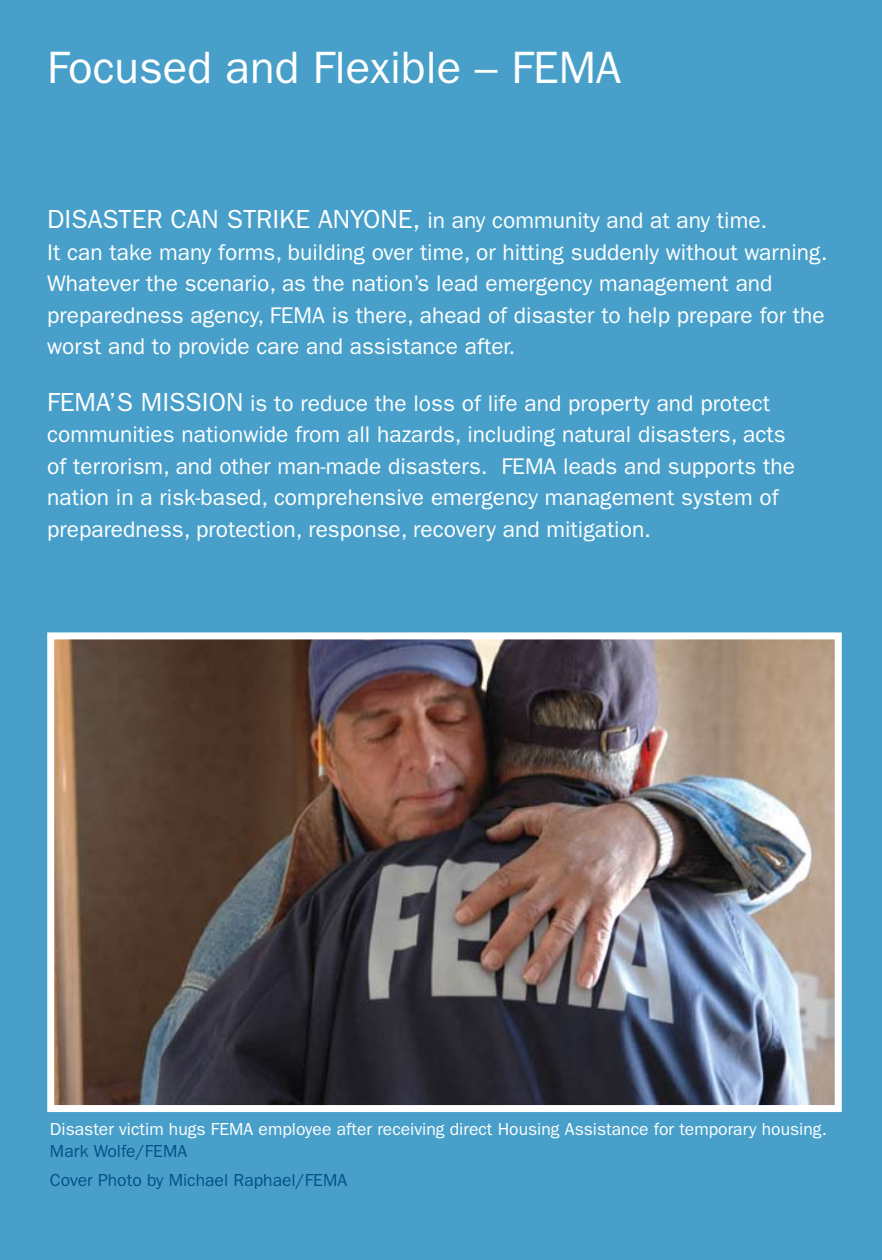
<style>
.page{position:relative;width:882px;height:1260px;background:#48a0ca}
.page>*{position:absolute;margin:0;border:0;box-sizing:border-box;transform-origin:0 0}
.t1{font:45.5px "ITC Franklin Gothic Std";color:#fff}
.t2{font:22.75px/31.5px "ITC Franklin Gothic Std";color:#fff}
.t3{font:17.5px "ITC Franklin Gothic Std";color:#fff}
.t4{font:17.5px/29.1px "ITC Franklin Gothic Std";color:#005288}
.s1{font-size:26.25px}
</style>
<div class="page">
<img style="left:55px;top:640px;width:779px;height:464px">
<div style="left:47px;top:632px;width:795px;height:480px;border:7px solid #fff"></div>
<h1 class="t1" style="left:47px;top:42px;width:576px">Focused and Flexible – FEMA</h1>
<p class="t2" style="left:47px;top:205px;width:782px"><span class="s1">Disaster can strike anyone,</span> in any community and at any time.<br>It can take many forms, building over time, or hitting suddenly without warning.<br>Whatever the scenario, as the nation’s lead emergency management and preparedness agency, FEMA is there, ahead of disaster to help prepare for the worst and to provide care and assistance after.</p>
<p class="t2" style="left:47px;top:388px;width:749px"><span class="s1">FEMA’s m ission</span> is to reduce the loss of life and property and protect communities nationwide from all hazards, including natural disasters, acts of terrorism, and other man-made disasters. FEMA leads and supports the nation in a risk-based, comprehensive emergency management system of preparedness, protection, response, recovery and mitigation.</p>
<p class="t3" style="left:50px;top:1119px;width:779px">Disaster victim hugs FEMA employee after receiving direct Housing Assistance for temporary housing.</p>
<p class="t4" style="left:50px;top:1137px;width:299px">Mark Wolfe/FEMA<br>Cover Photo by Michael Raphael/FEMA</p>
</div>
